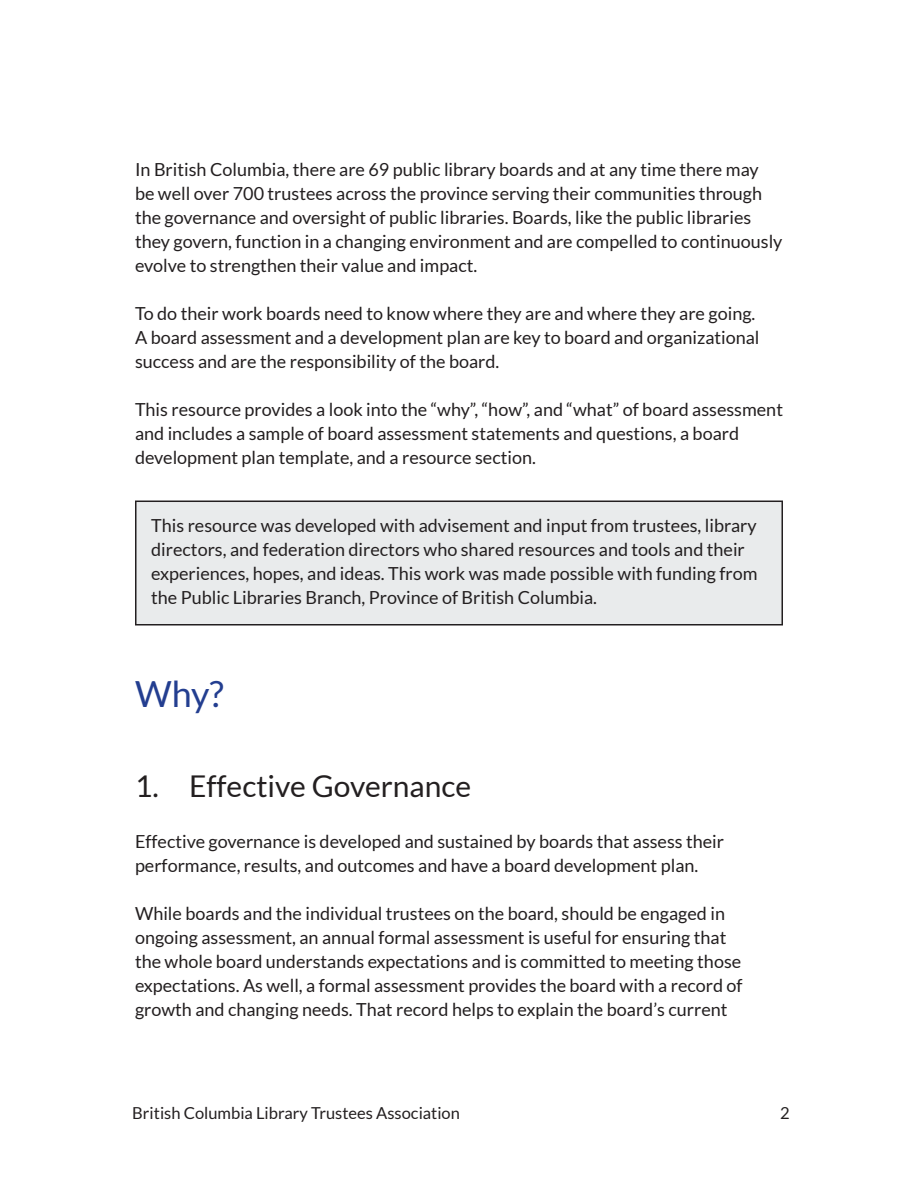
<style>
.page{position:relative;width:918px;height:1188px;background:#fff}
.page>*{position:absolute;margin:0;border:0;box-sizing:border-box;transform-origin:0 0}
.Header_1{font:36px "Lato";color:#233e90}
.Header_2{font:30px "Lato";color:#231f20}
.t1{font:18px/24px "Lato";color:#231f20}
.t2{font:16.5px "Lato";color:#231f20}
</style>
<div class="page">
<div style="left:136px;top:501px;width:646px;height:124px;background:#e9ebec"></div>
<div style="left:135px;top:501px;width:648px;height:125px;border:2px solid #231f20"></div>
<p class="t1" style="left:135px;top:158px;width:649px">In British Columbia, there are 69 public library boards and at any time there may be well over 700 trustees across the province serving their communities through the governance and oversight of public libraries. Boards, like the public libraries they govern, function in a changing environment and are compelled to continuously evolve to strengthen their value and impact.</p>
<p class="t1" style="left:135px;top:302px;width:626px">To do their work boards need to know where they are and where they are going.<br>A board assessment and a development plan are key to board and organizational success and are the responsibility of the board.</p>
<p class="t1" style="left:135px;top:398px;width:650px">This resource provides a look into the “why”, “how”, and “what” of board assessment and includes a sample of board assessment statements and questions, a board development plan template, and a resource section.</p>
<p class="t1" style="left:151px;top:513px;width:608px">This resource was developed with advisement and input from trustees, library directors, and federation directors who shared resources and tools and their experiences, hopes, and ideas. This work was made possible with funding from the Public Libraries Branch, Province of British Columbia.</p>
<p class="Header_1" style="left:135px;top:674px;width:90px">Why?</p>
<p class="Header_2" style="left:135px;top:770px;width:338px">1. Effective Governance</p>
<p class="t1" style="left:135px;top:830px;width:591px">Effective governance is developed and sustained by boards that assess their performance, results, and outcomes and have a board development plan.</p>
<p class="t1" style="left:135px;top:902px;width:609px">While boards and the individual trustees on the board, should be engaged in ongoing assessment, an annual formal assessment is useful for ensuring that the whole board understands expectations and is committed to meeting those expectations. As well, a formal assessment provides the board with a record of growth and changing needs. That record helps to explain the board’s current</p>
<p class="t2" style="left:132px;top:1104px;width:329px">British Columbia Library Trustees Association</p>
<p class="t2" style="left:780px;top:1104px;width:11px">2</p>
</div>
